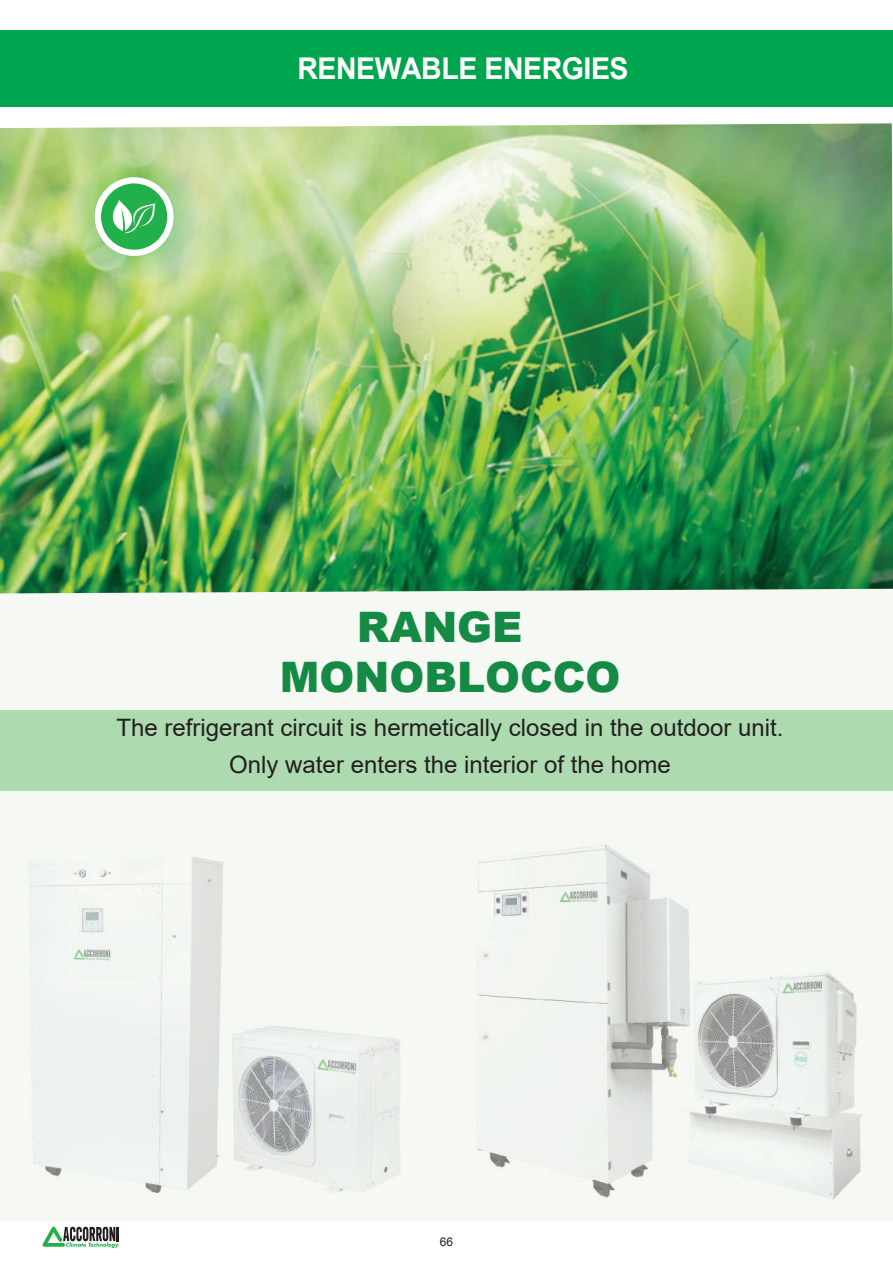
<style>
.page{position:relative;width:893px;height:1263px;background:#fff}
.page>*{position:absolute;margin:0;border:0;box-sizing:border-box;transform-origin:0 0}
.t1{font:900 42px/49.5px "Arial";color:#148a44;text-align:center}
.t2{font:700 30px "Arial";letter-spacing:-.015em;color:#fff;scale:.95 1}
.t3{font:24px/36.6px "Arial";color:#231f20;text-align:center}
.t4{font:12px "Arial";color:#231f20}
</style>
<div class="page">
<svg style="left:42px;top:1227px;width:77px;height:21px"></svg>
<img style="left:0;top:593px;width:893px;height:627px">
<img style="left:0;top:123px;width:893px;height:470px">
<div style="left:0;top:30px;width:893px;height:76px;background:#00a54f"></div>
<svg style="left:71px;top:154px;width:126px;height:125px;background:#aed38e"></svg>
<div style="left:95px;top:177px;width:78px;height:79px;background:#fff;border-radius:50%"></div>
<div style="left:101px;top:183px;width:66px;height:67px;background:#22b04a;border-radius:50%"></div>
<svg style="left:112px;top:200px;width:43px;height:33px"></svg>
<div style="left:0;top:711px;width:893px;height:80px;background:#addaaf"></div>
<p class="t2" style="left:297px;top:47px;width:350px">RENEWABLE ENERGIES</p>
<h1 class="t1" style="left:280px;top:601px;width:342px">RANGE<br>MONOBLOCCO</h1>
<p class="t3" style="left:117px;top:709px;width:668px">The refrigerant circuit is hermetically closed in the outdoor unit.<br>Only water enters the interior of the home</p>
<p class="t4" style="left:440px;top:1234px;width:15px">66</p>
</div>
